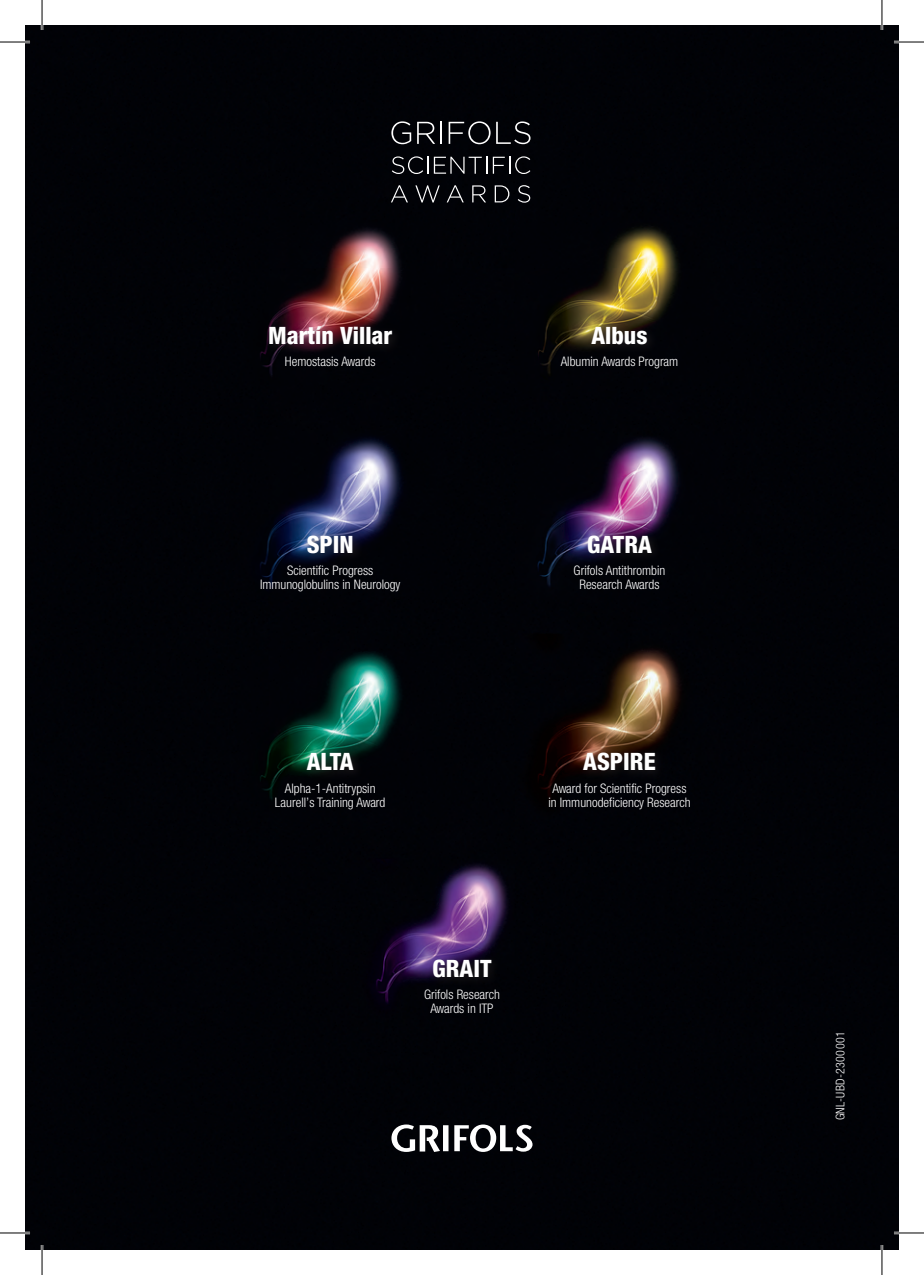
<style>
.page{position:relative;width:924px;height:1275px;background:#fff}
.page>*{position:absolute;margin:0;border:0;box-sizing:border-box;transform-origin:0 0}
.t1{font:800 condensed 24px "Helvetica Neue";color:#fff}
.t2{font:300 condensed 13.2px/14.4px "Helvetica Neue";color:#fff;text-align:center}
.t3{font:300 condensed 12px "Helvetica Neue";letter-spacing:.04em;color:#fff}
</style>
<div class="page">
<div style="left:25px;top:25px;width:873px;height:1225px;background:#010206"></div>
<div style="left:578px;top:748px;width:87px;height:33px;background:#231f20;opacity:.75"></div>
<div style="left:583px;top:530px;width:78px;height:33px;background:#231f20;opacity:.75"></div>
<div style="left:587px;top:321px;width:70px;height:33px;background:#231f20;opacity:.75"></div>
<div style="left:302px;top:748px;width:61px;height:33px;background:#231f20;opacity:.75"></div>
<div style="left:302px;top:530px;width:61px;height:33px;background:#231f20;opacity:.75"></div>
<div style="left:264px;top:321px;width:139px;height:33px;background:#231f20;opacity:.75"></div>
<svg style="left:391px;top:121px;width:20px;height:23px"></svg>
<svg style="left:417px;top:122px;width:24px;height:22px"></svg>
<svg style="left:448px;top:121px;width:42px;height:23px"></svg>
<svg style="left:496px;top:121px;width:34px;height:23px"></svg>
<svg style="left:391px;top:156px;width:139px;height:18px;background:#2f3033"></svg>
<svg style="left:391px;top:185px;width:17px;height:17px"></svg>
<svg style="left:415px;top:185px;width:24px;height:17px"></svg>
<svg style="left:446px;top:185px;width:17px;height:17px"></svg>
<svg style="left:472px;top:185px;width:14px;height:17px"></svg>
<svg style="left:494px;top:185px;width:15px;height:17px"></svg>
<svg style="left:517px;top:185px;width:13px;height:18px"></svg>
<svg style="left:391px;top:1124px;width:141px;height:28px"></svg>
<div style="left:428px;top:954px;width:74px;height:33px;background:#231f20;opacity:.75"></div>
<hr style="left:0;top:41px;width:30px;height:2px;background:#fff">
<hr style="left:893px;top:41px;width:30px;height:2px;background:#fff">
<hr style="left:0;top:1231px;width:30px;height:3px;background:#fff">
<hr style="left:893px;top:1231px;width:30px;height:3px;background:#fff">
<hr style="left:41px;top:0;width:2px;height:30px;background:#fff">
<hr style="left:41px;top:1245px;width:2px;height:30px;background:#fff">
<hr style="left:880px;top:0;width:2px;height:30px;background:#fff">
<hr style="left:880px;top:1245px;width:2px;height:30px;background:#fff">
<hr style="left:0;top:42px;width:30px;height:1px;background:#000">
<hr style="left:893px;top:42px;width:30px;height:1px;background:#000">
<hr style="left:0;top:1232px;width:30px;height:1px;background:#000">
<hr style="left:893px;top:1232px;width:30px;height:1px;background:#000">
<hr style="left:42px;top:0;width:1px;height:30px;background:#000">
<hr style="left:42px;top:1245px;width:1px;height:30px;background:#000">
<hr style="left:881px;top:0;width:1px;height:30px;background:#000">
<hr style="left:881px;top:1245px;width:1px;height:30px;background:#000">
<h1 class="t1" style="left:268px;top:320px;width:126px">Martín Villar</h1>
<p class="t2" style="left:285px;top:354px;width:92px">Hemostasis Awards</p>
<h1 class="t1" style="left:591px;top:320px;width:57px">Albus</h1>
<p class="t2" style="left:560px;top:354px;width:119px">Albumin Awards Program</p>
<h1 class="t1" style="left:306px;top:529px;width:49px">SPIN</h1>
<p class="t2" style="left:260px;top:563px;width:142px">Scientific Progress<br>Immunoglobulins in Neurology</p>
<h1 class="t1" style="left:586px;top:529px;width:66px">GATRA</h1>
<p class="t2" style="left:573px;top:563px;width:93px">Grifols Antithrombin<br>Research Awards</p>
<h1 class="t1" style="left:306px;top:747px;width:48px">ALTA</h1>
<p class="t2" style="left:275px;top:780px;width:112px">Alpha-1-Antitrypsin<br>Laurell’s Training Award</p>
<h1 class="t1" style="left:583px;top:747px;width:74px">ASPIRE</h1>
<p class="t2" style="left:548px;top:780px;width:144px">Award for Scientific Progress in Immunodeficiency Research</p>
<h1 class="t1" style="left:432px;top:953px;width:60px">GRAIT</h1>
<p class="t2" style="left:424px;top:987px;width:77px">Grifols Research<br>Awards in ITP</p>
<p class="t3" style="left:833px;top:1120px;width:90px;rotate:-90deg">GNL-UBD-2300001</p>
</div>
